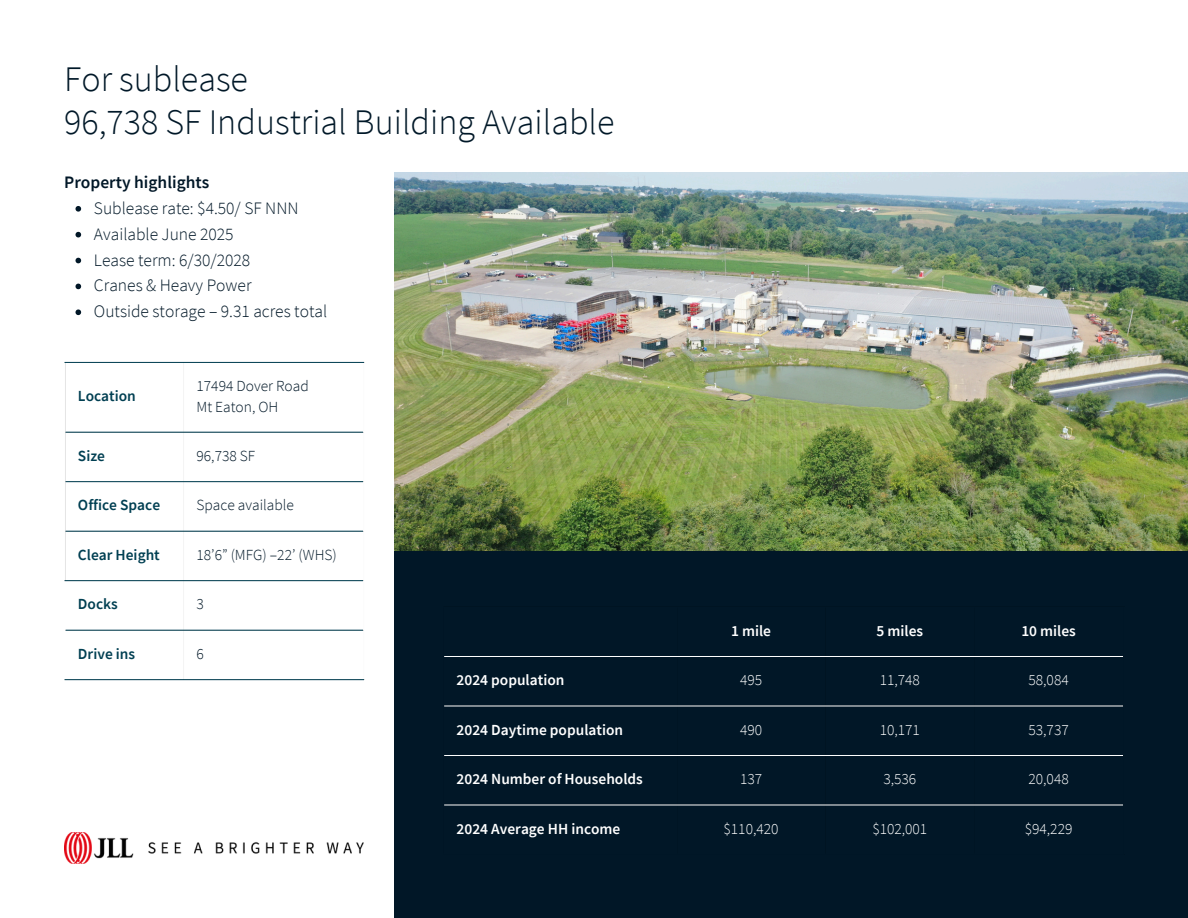
<style>
.page{position:relative;width:1188px;height:918px;background:#fff}
.page>*{position:absolute;margin:0;border:0;box-sizing:border-box;transform-origin:0 0}
.t1{font:300 36px/42.8px "Source Sans Pro";color:#001828}
.t2{font:300 17.55px "Source Sans Pro";color:#011727}
.t3{font:600 17.55px "Source Sans Pro";color:#011727}
.t4{font:600 15.45px "Source Sans Pro";color:#fff}
.t5{font:300 15.45px "Source Sans Pro";color:#011727}
.t6{font:300 15.45px "Source Sans Pro";color:#fff}
.t7{font:600 15.45px "Source Sans Pro";color:#003f52}
</style>
<div class="page">
<hr style="left:65px;top:362px;width:299px;height:1px;background:#003f52">
<hr style="left:66px;top:432px;width:297px;height:1px;background:#003f52">
<hr style="left:66px;top:481px;width:297px;height:1px;background:#003f52">
<hr style="left:66px;top:531px;width:297px;height:1px;background:#003f52">
<hr style="left:65px;top:580px;width:298px;height:1px;background:#003f52">
<hr style="left:66px;top:630px;width:297px;height:1px;background:#003f52">
<hr style="left:65px;top:679px;width:299px;height:1px;background:#003f52">
<img style="left:395px;top:173px;width:793px;height:378px">
<div style="left:395px;top:551px;width:793px;height:367px;background:#011727"></div>
<hr style="left:444px;top:656px;width:679px;height:1px;background:#fff">
<hr style="left:444px;top:705px;width:679px;height:1px;background:#fff">
<hr style="left:444px;top:755px;width:679px;height:1px;background:#fff">
<hr style="left:444px;top:804px;width:679px;height:1px;background:#fff">
<svg style="left:76px;top:206px;width:5px;height:6px"></svg>
<svg style="left:76px;top:232px;width:5px;height:5px"></svg>
<svg style="left:76px;top:258px;width:5px;height:5px"></svg>
<svg style="left:76px;top:284px;width:5px;height:5px"></svg>
<svg style="left:76px;top:309px;width:5px;height:6px"></svg>
<img style="left:65px;top:833px;width:299px;height:30px">
<p class="t1" style="left:64px;top:57px;width:552px">For sublease<br>96,738 SF Industrial Building Available</p>
<p class="t3" style="left:64px;top:171px;width:147px">Property highlights</p>
<p class="t2" style="left:94px;top:197px;width:206px">Sublease rate: $4.50/ SF NNN</p>
<p class="t2" style="left:94px;top:222px;width:141px">Available June 2025</p>
<p class="t2" style="left:94px;top:248px;width:158px">Lease term: 6/30/2028</p>
<p class="t2" style="left:94px;top:274px;width:159px">Cranes &amp; Heavy Power</p>
<p class="t2" style="left:94px;top:300px;width:235px">Outside storage – 9.31 acres total</p>
<h1 class="t7" style="left:78px;top:386px;width:59px">Location</h1>
<h2 class="t5" style="left:197px;top:376px;width:114px">17494 Dover Road</h2>
<p class="t5" style="left:197px;top:397px;width:83px">Mt Eaton, OH</p>
<p class="t7" style="left:78px;top:446px;width:29px">Size</p>
<p class="t5" style="left:197px;top:446px;width:60px">96,738 SF</p>
<p class="t7" style="left:78px;top:495px;width:84px">Office Space</p>
<p class="t5" style="left:197px;top:495px;width:99px">Space available</p>
<p class="t7" style="left:78px;top:545px;width:83px">Clear Height</p>
<p class="t5" style="left:197px;top:545px;width:142px">18’6” (MFG) –22’ (WHS)</p>
<p class="t7" style="left:78px;top:594px;width:41px">Docks</p>
<p class="t5" style="left:197px;top:594px;width:9px">3</p>
<p class="t7" style="left:78px;top:644px;width:59px">Drive ins</p>
<p class="t5" style="left:197px;top:644px;width:9px">6</p>
<p class="t4" style="left:731px;top:621px;width:42px">1 mile</p>
<p class="t4" style="left:877px;top:621px;width:48px">5 miles</p>
<p class="t4" style="left:1021px;top:621px;width:56px">10 miles</p>
<p class="t4" style="left:457px;top:670px;width:109px">2024 population</p>
<p class="t6" style="left:740px;top:670px;width:24px">495</p>
<p class="t6" style="left:880px;top:670px;width:42px">11,748</p>
<p class="t6" style="left:1028px;top:670px;width:42px">58,084</p>
<p class="t4" style="left:457px;top:720px;width:168px">2024 Daytime population</p>
<p class="t6" style="left:740px;top:720px;width:24px">490</p>
<p class="t6" style="left:880px;top:720px;width:42px">10,171</p>
<p class="t6" style="left:1028px;top:720px;width:42px">53,737</p>
<p class="t4" style="left:457px;top:769px;width:188px">2024 Number of Households</p>
<p class="t6" style="left:740px;top:769px;width:24px">137</p>
<p class="t6" style="left:883px;top:769px;width:34px">3,536</p>
<p class="t6" style="left:1028px;top:769px;width:42px">20,048</p>
<p class="t4" style="left:457px;top:819px;width:165px">2024 Average HH income</p>
<p class="t6" style="left:724px;top:819px;width:57px">$110,420</p>
<p class="t6" style="left:872px;top:819px;width:57px">$102,001</p>
<p class="t6" style="left:1025px;top:819px;width:49px">$94,229</p>
</div>
